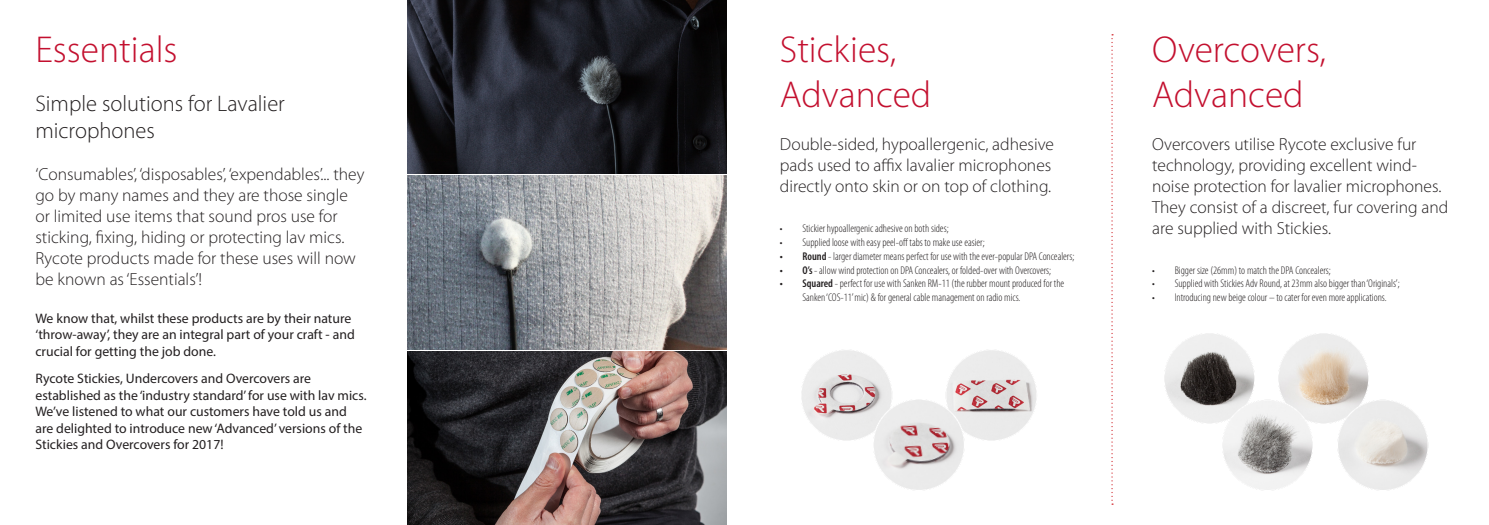
<style>
.page{position:relative;width:1489px;height:525px;background:#fff}
.page>*{position:absolute;margin:0;border:0;box-sizing:border-box;transform-origin:0 0}
.t1{font:300 37.5px/45px "Myriad Pro";color:#c3102f}
.t2{font:300 22.5px/27px "Myriad Pro";color:#231f20}
.t3{font:300 17.5px/21px "Myriad Pro";color:#231f20}
.t4{font:13.75px/16.5px "Myriad Pro";color:#231f20}
.t5{font:300 condensed 11.25px/13.8px "Myriad Pro";color:#231f20}
.s1{font-weight:600}
</style>
<div class="page">
<svg style="left:1111px;top:34px;width:1px;height:470px"></svg>
<img style="left:407px;top:351px;width:319px;height:173px">
<img style="left:407px;top:0;width:319px;height:174px">
<svg style="left:407px;top:175px;width:319px;height:174px;background:#999b9e"></svg>
<img style="left:1163px;top:333px;width:91px;height:90px;border-radius:45px">
<img style="left:1277px;top:333px;width:91px;height:90px;border-radius:45px">
<img style="left:1222px;top:399px;width:90px;height:91px;border-radius:45px">
<img style="left:1337px;top:399px;width:90px;height:91px;border-radius:45px">
<img style="left:801px;top:349px;width:91px;height:91px;border-radius:46px">
<img style="left:945px;top:349px;width:91px;height:91px;border-radius:46px">
<img style="left:873px;top:399px;width:91px;height:91px;border-radius:46px">
<p class="t1" style="left:35px;top:27px;width:144px">Essentials</p>
<p class="t2" style="left:35px;top:89px;width:251px">Simple solutions for Lavalier microphones</p>
<p class="t3" style="left:35px;top:163px;width:330px">‘Consumables’, ‘disposables’, ‘expendables’... they go by many names and they are those single or limited use items that sound pros use for sticking, fixing, hiding or protecting lav mics.<br>Rycote products made for these uses will now be known as ‘Essentials’!</p>
<p class="t4" style="left:35px;top:309px;width:321px">We know that, whilst these products are by their nature ‘throw-away’, they are an integral part of your craft - and crucial for getting the job done.</p>
<p class="t4" style="left:35px;top:370px;width:332px">Rycote Stickies, Undercovers and Overcovers are established as the ‘industry standard’ for use with lav mics.<br>We’ve listened to what our customers have told us and are delighted to introduce new ‘Advanced’ versions of the Stickies and Overcovers for 2017!</p>
<p class="t1" style="left:780px;top:27px;width:153px">Stickies,<br>Advanced</p>
<p class="t3" style="left:780px;top:133px;width:276px">Double-sided, hypoallergenic, adhesive pads used to affix lavalier microphones directly onto skin or on top of clothing.</p>
<p class="t5" style="left:780px;top:221px;width:170px">• Stickier hypoallergenic adhesive on both sides;</p>
<p class="t5" style="left:780px;top:235px;width:206px">• Supplied loose with easy peel-off tabs to make use easier;</p>
<p class="t5" style="left:780px;top:249px;width:296px"><span class="s1">• Round</span> - larger diameter means perfect for use with the ever-popular DPA Concealers;</p>
<p class="t5" style="left:780px;top:263px;width:272px"><span class="s1">• O’s</span> - allow wind protection on DPA Concealers, or folded-over with Overcovers;</p>
<p class="t5" style="left:802px;top:276px;width:263px;text-indent:-22px"><span class="s1">• Squared</span> - perfect for use with Sanken RM-11 (the rubber mount produced for the<br>Sanken ‘COS-11’ mic) &amp; for general cable management on radio mics.</p>
<p class="t1" style="left:1152px;top:27px;width:175px">Overcovers,<br>Advanced</p>
<p class="t3" style="left:1152px;top:133px;width:297px">Overcovers utilise Rycote exclusive fur technology, providing excellent wind&shy;noise protection for lavalier microphones.<br>They consist of a discreet, fur covering and are supplied with Stickies.</p>
<p class="t5" style="left:1152px;top:263px;width:180px">• Bigger size (26mm) to match the DPA Concealers;</p>
<p class="t5" style="left:1152px;top:276px;width:249px">• Supplied with Stickies Adv Round, at 23mm also bigger than ‘Originals’;</p>
<p class="t5" style="left:1152px;top:290px;width:236px">• Introducing new beige colour – to cater for even more applications.</p>
</div>
